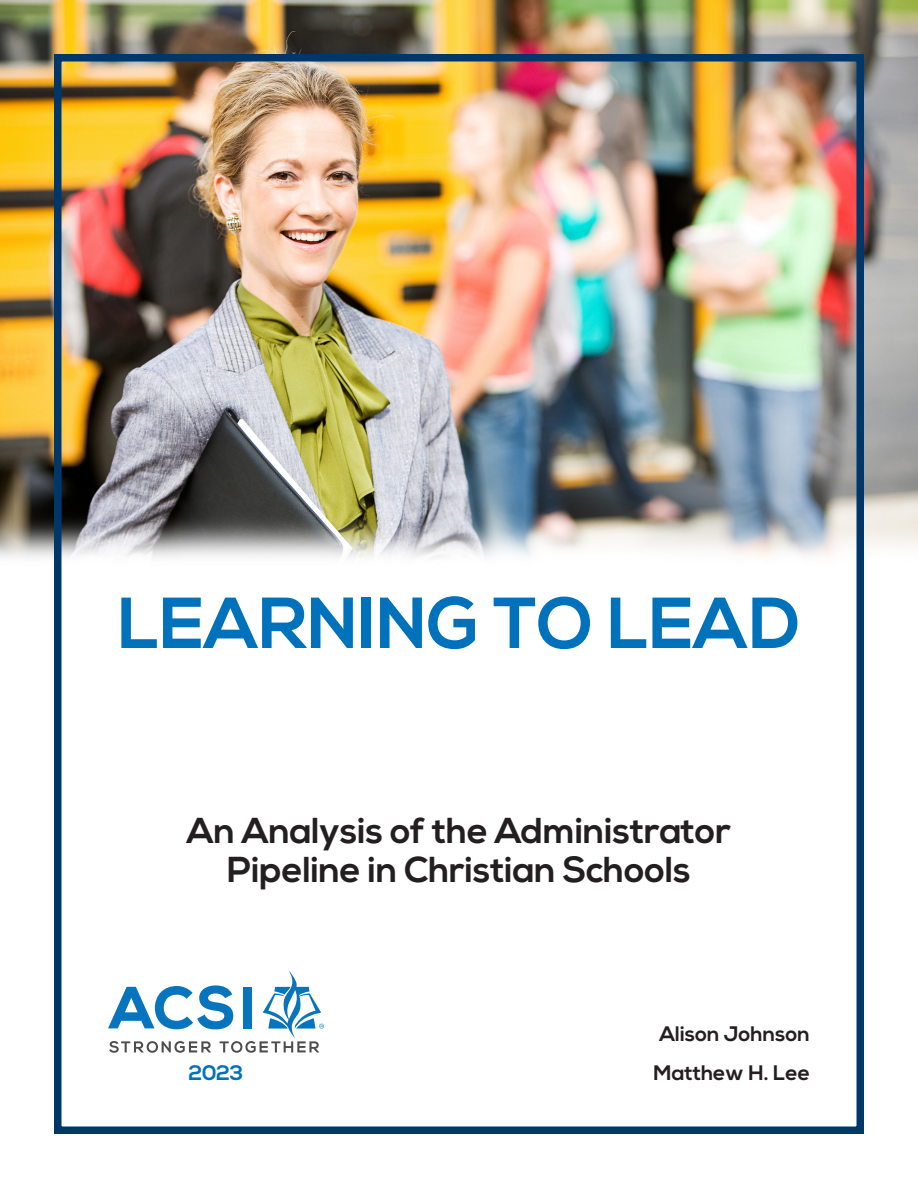
<style>
.page{position:relative;width:918px;height:1188px;background:#fff}
.page>*{position:absolute;margin:0;border:0;box-sizing:border-box;transform-origin:0 0}
.t1{font:700 72px "Nexa";letter-spacing:-.005em;color:#0072bc}
.t2{font:700 36px/39px "Nexa";letter-spacing:-.005em;color:#231f20;text-align:center}
.t3{font:700 21px "Nexa";color:#231f20}
.t4{font:700 21px "Nexa";color:#0072bc}
</style>
<div class="page">
<img style="left:0;top:0;width:918px;height:559px">
<div style="left:54px;top:54px;width:810px;height:1080px;border:8px solid #00376b"></div>
<svg style="left:108px;top:970px;width:216px;height:83px"></svg>
<div style="left:243px;top:987px;width:9px;height:41px;background:#0775bd"></div>
<p class="t1" style="left:118px;top:582px;width:684px">LEARNING TO LEAD</p>
<p class="t2" style="left:187px;top:813px;width:546px">An Analysis of the Administrator<br>Pipeline in Christian Schools</p>
<p class="t4" style="left:188px;top:1061px;width:57px">2023</p>
<p class="t3" style="left:659px;top:1022px;width:152px">Alison Johnson</p>
<p class="t3" style="left:654px;top:1061px;width:158px">Matthew H. Lee</p>
</div>
